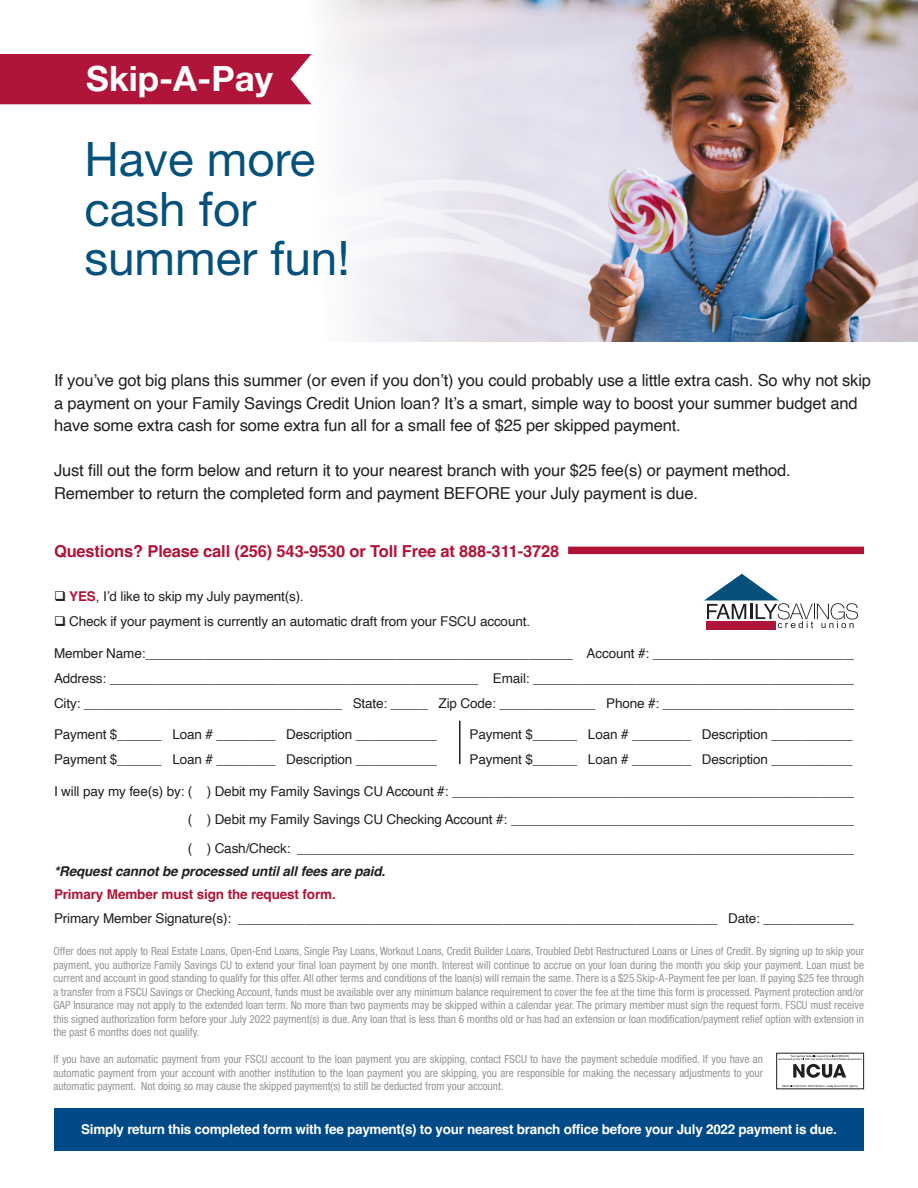
<style>
.page{position:relative;width:918px;height:1188px;background:#fff}
.page>*{position:absolute;margin:0;border:0;box-sizing:border-box;transform-origin:0 0}
.t1{font:47.55px/49.3px "Helvetica Neue LT";color:#06517c}
.t2{font:700 34.95px "Helvetica Neue LT";color:#fff}
.Paragraph_Style_1{font:16.5px/22.5px "Helvetica";letter-spacing:-.01em;color:#231f20}
.Paragraph_Style_1-2{font:700 16.5px "Helvetica";letter-spacing:-.01em;color:#b01539}
.Paragraph_Style_1-3{font:13.5px/28.5px "Helvetica";letter-spacing:-.01em;color:#231f20;text-align:justify}
.Paragraph_Style_1-4{font:700 13.5px "Helvetica";letter-spacing:-.02em;color:#fff}
.Paragraph_Style_1-5{font:italic 700 13.5px "Helvetica";letter-spacing:-.01em;color:#231f20}
.Paragraph_Style_1-6{font:700 13.5px "Helvetica";letter-spacing:-.01em;color:#b01539}
.t3{font:condensed 11.25px/13.5px "Helvetica Neue LT";color:#939598;text-align:justify}
.s1{font-weight:700;color:#b01539}
</style>
<div class="page">
<img style="left:301px;top:0;width:617px;height:342px">
<div style="left:568px;top:547px;width:296px;height:7px;background:#b01539"></div>
<div style="left:54px;top:1108px;width:810px;height:42px;background:#004a87"></div>
<hr style="left:459px;top:721px;width:1px;height:43px;background:#231f20">
<div style="left:776px;top:1053px;width:88px;height:36px;border:1px solid #231f20"></div>
<svg style="left:778px;top:1055px;width:84px;height:23px"></svg>
<svg style="left:782px;top:1085px;width:76px;height:2px"></svg>
<div style="left:0;top:54px;width:312px;height:50px;background:#b01539"></div>
<div style="left:707px;top:621px;width:69px;height:8px;background:#b01539"></div>
<svg style="left:704px;top:574px;width:154px;height:54px"></svg>
<p class="t2" style="left:86px;top:57px;width:188px">Skip-A-Pay</p>
<p class="t1" style="left:84px;top:134px;width:267px">Have more cash for summer fun!</p>
<p class="Paragraph_Style_1" style="left:54px;top:370px;width:819px">If you’ve got big plans this summer (or even if you don’t) you could probably use a little extra cash. So why not skip a payment on your Family Savings Credit Union loan? It’s a smart, simple way to boost your summer budget and have some extra cash for some extra fun all for a small fee of $25 per skipped payment.</p>
<p class="Paragraph_Style_1" style="left:54px;top:460px;width:738px">Just fill out the form below and return it to your nearest branch with your $25 fee(s) or payment method.<br>Remember to return the completed form and payment BEFORE your July payment is due.</p>
<p class="Paragraph_Style_1-2" style="left:54px;top:541px;width:507px">Questions? Please call (256) 543-9530 or Toll Free at 888-311-3728</p>
<p class="Paragraph_Style_1-3" style="left:54px;top:582px;width:251px">❑ <span class="s1">YES</span>, I’d like to skip my July payment(s).</p>
<p class="Paragraph_Style_1-3" style="left:54px;top:607px;width:478px">❑ Check if your payment is currently an automatic draft from your FSCU account.</p>
<p class="Paragraph_Style_1-3" style="left:54px;top:639px;width:807px">Member Name:__________________________________________________________ Account #: ____________________________</p>
<p class="Paragraph_Style_1-3" style="left:54px;top:664px;width:808px">Address: __________________________________________________ Email: ____________________________________________</p>
<p class="Paragraph_Style_1-3" style="left:54px;top:689px;width:802px">City: ___________________________________ State: _____ Zip Code: _____________ Phone #: __________________________</p>
<p class="Paragraph_Style_1-3" style="left:54px;top:721px;width:385px">Payment $______ Loan # ________ Description ___________</p>
<p class="Paragraph_Style_1-3" style="left:470px;top:721px;width:385px">Payment $______ Loan # ________ Description ___________</p>
<p class="Paragraph_Style_1-3" style="left:54px;top:746px;width:385px">Payment $______ Loan # ________ Description ___________</p>
<p class="Paragraph_Style_1-3" style="left:470px;top:746px;width:385px">Payment $______ Loan # ________ Description ___________</p>
<p class="Paragraph_Style_1-3" style="left:188px;top:777px;width:671px;text-indent:-134px">I will pay my fee(s) by: ( ) Debit my Family Savings CU Account #: _______________________________________________________ ( ) Debit my Family Savings CU Checking Account #: _______________________________________________ ( ) Cash/Check: ____________________________________________________________________________</p>
<p class="Paragraph_Style_1-5" style="left:54px;top:863px;width:333px">*Request cannot be processed until all fees are paid.</p>
<p class="Paragraph_Style_1-6" style="left:54px;top:886px;width:283px">Primary Member must sign the request form.</p>
<p class="Paragraph_Style_1-3" style="left:54px;top:905px;width:807px">Primary Member Signature(s): _________________________________________________________________ Date: _____________</p>
<p class="t3" style="left:53px;top:945px;width:812px">Offer does not apply to Real Estate Loans, Open-End Loans, Single Pay Loans, Workout Loans, Credit Builder Loans, Troubled Debt Restructured Loans or Lines of Credit. By signing up to skip your payment, you authorize Family Savings CU to extend your final loan payment by one month. Interest will continue to accrue on your loan during the month you skip your payment. Loan must be current and account in good standing to qualify for this offer. All other terms and conditions of the loan(s) will remain the same. There is a $25 Skip-A-Payment fee per loan. If paying $25 fee through a transfer from a FSCU Savings or Checking Account, funds must be available over any minimum balance requirement to cover the fee at the time this form is processed. Payment protection and/or GAP Insurance may not apply to the extended loan term. No more than two payments may be skipped within a calendar year. The primary member must sign the request form. FSCU must receive this signed authorization form before your July 2022 payment(s) is due. Any loan that is less than 6 months old or has had an extension or loan modification/payment relief option with extension in the past 6 months does not qualify.</p>
<p class="t3" style="left:53px;top:1053px;width:711px">If you have an automatic payment from your FSCU account to the loan payment you are skipping, contact FSCU to have the payment schedule modified. If you have an automatic payment from your account with another institution to the loan payment you are skipping, you are responsible for making the necessary adjustments to your automatic payment. Not doing so may cause the skipped payment(s) to still be deducted from your account.</p>
<p class="Paragraph_Style_1-4" style="left:81px;top:1121px;width:757px">Simply return this completed form with fee payment(s) to your nearest branch office before your July 2022 payment is due.</p>
</div>
